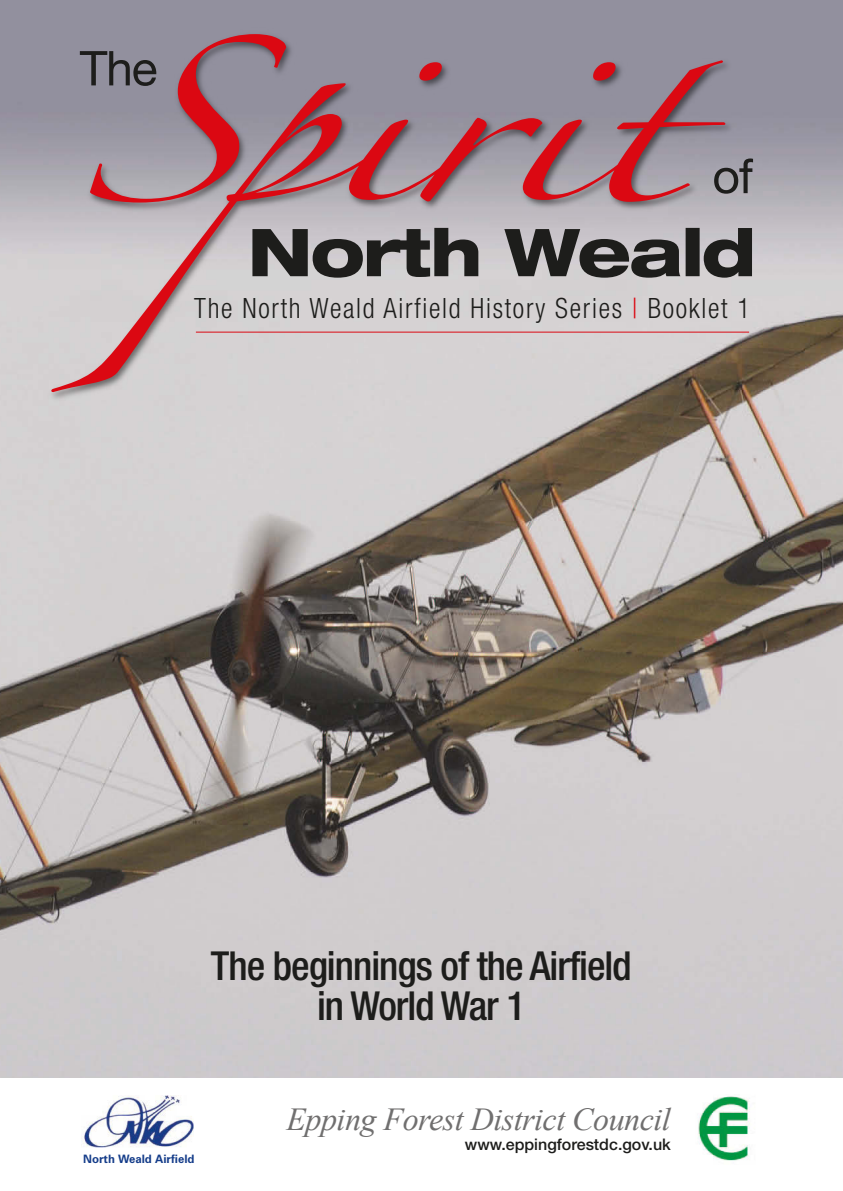
<style>
.page{position:relative;width:843px;height:1191px;background:#fff}
.page>*{position:absolute;margin:0;border:0;box-sizing:border-box;transform-origin:0 0}
.t1{font:500 condensed 40px/40px "Helvetica Neue";letter-spacing:-.025em;color:#1d1d1b;text-align:center}
.t2{font:italic 32px "Times New Roman";letter-spacing:-.015em;color:#706f6f}
.t3{font:300 condensed 28px "Helvetica Neue";letter-spacing:.065em;color:#1d1d1b;scale:.95 1}
.t4{font:500 16px "Helvetica Neue";color:#1d1d1b}
.t5{font:700 11.6px "Zurich BT";color:#153d8a}
.s1{color:#db0812}
</style>
<div class="page">
<img style="left:0;top:0;width:842px;height:1077px">
<hr style="left:196px;top:332px;width:552px;height:1px;background:#db0812">
<img style="left:44px;top:27px;width:695px;height:379px">
<svg style="left:51px;top:34px;width:674px;height:358px;background:#b6a0a7"></svg>
<svg style="left:80px;top:51px;width:76px;height:35px;background:#6d6c75"></svg>
<svg style="left:713px;top:158px;width:39px;height:36px"></svg>
<svg style="left:252px;top:228px;width:226px;height:50px;background:#6e6c6d"></svg>
<svg style="left:504px;top:228px;width:247px;height:50px;background:#6b696a"></svg>
<img style="left:81px;top:1095px;width:112px;height:52px">
<img style="left:698px;top:1096px;width:52px;height:65px">
<p class="t3" style="left:194px;top:298px;width:586px">The North Weald Airfield History Series <span class="s1">|</span> Booklet 1</p>
<p class="t1" style="left:211px;top:949px;width:422px">The beginnings of the Airfield in World War 1</p>
<p class="t5" style="left:83px;top:1154px;width:113px">North Weald Airfield</p>
<h2 class="t2" style="left:286px;top:1101px;width:386px">Epping Forest District Council</h2>
<p class="t4" style="left:464px;top:1138px;width:207px">www.eppingforestdc.gov.uk</p>
</div>
